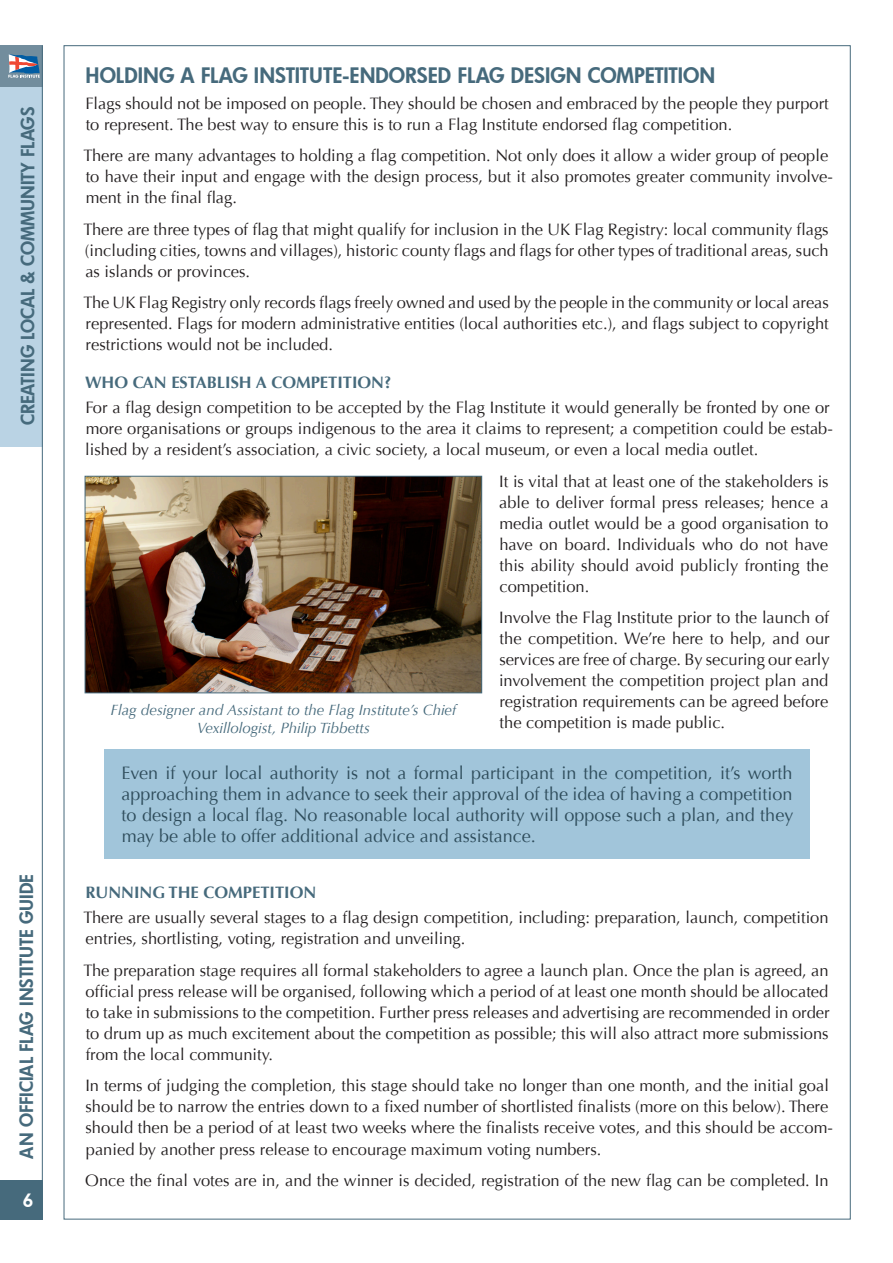
<style>
.page{position:relative;width:893px;height:1263px;background:#fff}
.page>*{position:absolute;margin:0;border:0;box-sizing:border-box;transform-origin:0 0}
.t1{font:800 20.85px "Futura";color:#466a7c}
.t2{font:18px/21px "Optima";color:#2e4c5b;text-align:justify}
.t3{font:800 18px "Futura";color:#466a7c}
.t4{font:800 18px "Futura";color:#fff}
.t5{font:16.5px/21px "Optima";color:#231f20}
.t6{font:700 16.5px "Optima";color:#466a7c}
.t7{font:italic 15px/18px "Optima";color:#466a7c;text-align:center}
</style>
<div class="page">
<div style="left:0;top:45px;width:43px;height:43px;background:#728d9d"></div>
<div style="left:0;top:87px;width:43px;height:360px;background:#bad3e4"></div>
<hr style="left:42px;top:45px;width:1px;height:1174px;background:#466a7c">
<div style="left:0;top:1180px;width:43px;height:39px;background:#466a7c"></div>
<div style="left:104px;top:749px;width:706px;height:110px;background:#a1c5da"></div>
<img style="left:87px;top:478px;width:393px;height:213px">
<div style="left:85px;top:476px;width:397px;height:217px;border:1px solid #466a7c"></div>
<svg style="left:8px;top:54px;width:32px;height:24px"></svg>
<p class="t3" style="left:16px;top:425px;width:320px;rotate:-90deg">CREATING LOCAL &amp; COMMUNITY FLAGS</p>
<p class="t3" style="left:14px;top:1158px;width:286px;rotate:-90deg">AN OFFICIAL FLAG INSTITUTE GUIDE</p>
<p class="t4" style="left:23px;top:1188px;width:12px">6</p>
<p class="t1" style="left:86px;top:61px;width:631px">HOLDING A FLAG INSTITUTE-ENDORSED FLAG DESIGN COMPETITION</p>
<p class="t5" style="left:85px;top:93px;width:745px">Flags should not be imposed on people. They should be chosen and embraced by the people they purport to represent. The best way to ensure this is to run a Flag Institute endorsed flag competition.</p>
<p class="t5" style="left:84px;top:145px;width:751px">There are many advantages to holding a flag competition. Not only does it allow a wider group of people to have their input and engage with the design process, but it also promotes greater community involve&shy;ment in the final flag.</p>
<p class="t5" style="left:84px;top:219px;width:747px;text-align:justify">There are three types of flag that might qualify for inclusion in the UK Flag Registry: local community flags (including cities, towns and villages), historic county flags and flags for other types of traditional areas, such as islands or provinces.</p>
<p class="t5" style="left:84px;top:292px;width:747px;text-align:justify">The UK Flag Registry only records flags freely owned and used by the people in the community or local areas represented. Flags for modern administrative entities (local authorities etc.), and flags subject to copyright restrictions would not be included.</p>
<p class="t6" style="left:85px;top:373px;width:308px">WHO CAN ESTABLISH A COMPETITION?</p>
<p class="t5" style="left:85px;top:397px;width:749px">For a flag design competition to be accepted by the Flag Institute it would generally be fronted by one or more organisations or groups indigenous to the area it claims to represent; a competition could be estab&shy;lished by a resident’s association, a civic society, a local museum, or even a local media outlet.</p>
<p class="t5" style="left:499px;top:471px;width:331px;text-align:justify">It is vital that at least one of the stakeholders is able to deliver formal press releases; hence a media outlet would be a good organisation to have on board. Individuals who do not have this ability should avoid publicly fronting the competition.</p>
<p class="t5" style="left:499px;top:607px;width:332px;text-align:justify">Involve the Flag Institute prior to the launch of the competition. We’re here to help, and our services are free of charge. By securing our early involvement the competition project plan and registration requirements can be agreed before the competition is made public.</p>
<p class="t2" style="left:121px;top:763px;width:673px">Even if your local authority is not a formal participant in the competition, it’s worth approaching them in advance to seek their approval of the idea of having a competition to design a local flag. No reasonable local authority will oppose such a plan, and they may be able to offer additional advice and assistance.</p>
<p class="t6" style="left:85px;top:883px;width:232px">RUNNING THE COMPETITION</p>
<p class="t5" style="left:84px;top:907px;width:746px">There are usually several stages to a flag design competition, including: preparation, launch, competition entries, shortlisting, voting, registration and unveiling.</p>
<p class="t5" style="left:84px;top:960px;width:748px;text-align:justify">The preparation stage requires all formal stakeholders to agree a launch plan. Once the plan is agreed, an official press release will be organised, following which a period of at least one month should be allocated to take in submissions to the competition. Further press releases and advertising are recommended in order to drum up as much excitement about the competition as possible; this will also attract more submissions from the local community.</p>
<p class="t5" style="left:85px;top:1075px;width:749px">In terms of judging the completion, this stage should take no longer than one month, and the initial goal should be to narrow the entries down to a fixed number of shortlisted finalists (more on this below). There should then be a period of at least two weeks where the finalists receive votes, and this should be accom&shy;panied by another press release to encourage maximum voting numbers.</p>
<p class="t5" style="left:85px;top:1170px;width:745px">Once the final votes are in, and the winner is decided, registration of the new flag can be completed. In</p>
<p class="t7" style="left:111px;top:701px;width:347px">Flag designer and Assistant to the Flag Institute’s Chief<br>Vexillologist, Philip Tibbetts</p>
</div>
